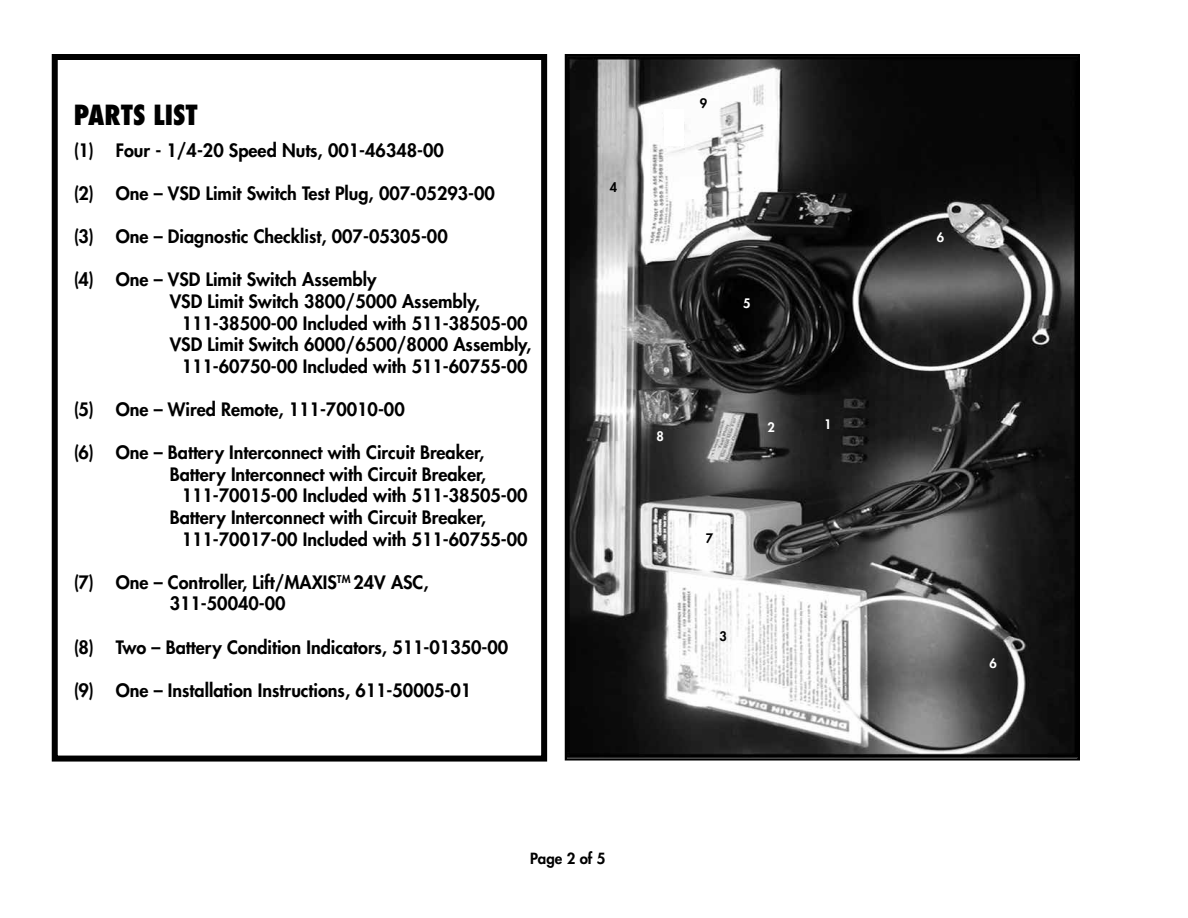
<style>
.page{position:relative;width:1188px;height:918px;background:#fff}
.page>*{position:absolute;margin:0;border:0;box-sizing:border-box;transform-origin:0 0}
.t1{font:800 condensed 27px "Futura";color:#000}
.t2{font:800 18px/21.6px "Futura Std";color:#000}
.t3{font:800 15px "Futura Std";color:#000}
.t4{font:800 12.75px "Futura Std";color:#fff}
.t5{font:800 12.75px "Futura Std";color:#000}
</style>
<div class="page">
<div style="left:52px;top:54px;width:495px;height:708px;border:6px solid #000"></div>
<img style="left:568px;top:57px;width:509px;height:700px">
<div style="left:565px;top:54px;width:515px;height:707px;border:2px solid #000"></div>
<div style="left:664px;top:110px;width:20px;height:36px;background:#fff"></div>
<h1 class="t1" style="left:74px;top:96px;width:125px">PARTS LIST</h1>
<p class="t2" style="left:74px;top:139px;width:372px">(1) Four - 1/4-20 Speed Nuts, 001-46348-00</p>
<p class="t2" style="left:74px;top:183px;width:423px">(2) One – VSD Limit Switch Test Plug, 007-05293-00</p>
<p class="t2" style="left:74px;top:226px;width:376px">(3) One – Diagnostic Checklist, 007-05305-00</p>
<p class="t2" style="left:74px;top:269px;width:304px">(4) One – VSD Limit Switch Assembly</p>
<p class="t2" style="left:170px;top:291px;width:312px">VSD Limit Switch 3800/5000 Assembly,</p>
<p class="t2" style="left:182px;top:312px;width:347px">111-38500-00 Included with 511-38505-00</p>
<p class="t2" style="left:170px;top:334px;width:363px">VSD Limit Switch 6000/6500/8000 Assembly,</p>
<p class="t2" style="left:182px;top:355px;width:347px">111-60750-00 Included with 511-60755-00</p>
<p class="t2" style="left:74px;top:399px;width:332px">(5) One – Wired Remote, 111-70010-00</p>
<p class="t2" style="left:74px;top:442px;width:412px">(6) One – Battery Interconnect with Circuit Breaker,</p>
<p class="t2" style="left:170px;top:463px;width:318px">Battery Interconnect with Circuit Breaker,</p>
<p class="t2" style="left:182px;top:485px;width:347px">111-70015-00 Included with 511-38505-00</p>
<p class="t2" style="left:170px;top:507px;width:318px">Battery Interconnect with Circuit Breaker,</p>
<p class="t2" style="left:182px;top:528px;width:347px">111-70017-00 Included with 511-60755-00</p>
<p class="t2" style="left:170px;top:571px;width:260px;text-indent:-96px">(7) One – Controller, Lift/MAXIS<sup>TM</sup> 24V ASC,<br>311-50040-00</p>
<p class="t2" style="left:74px;top:636px;width:436px">(8) Two – Battery Condition Indicators, 511-01350-00</p>
<p class="t2" style="left:74px;top:679px;width:399px">(9) One – Installation Instructions, 611-50005-01</p>
<p class="t5" style="left:610px;top:180px;width:9px">4</p>
<p class="t5" style="left:700px;top:95px;width:9px">9</p>
<p class="t4" style="left:743px;top:295px;width:9px">5</p>
<p class="t4" style="left:656px;top:428px;width:9px">8</p>
<p class="t5" style="left:706px;top:531px;width:9px">7</p>
<p class="t5" style="left:719px;top:628px;width:9px">3</p>
<p class="t4" style="left:767px;top:419px;width:9px">2</p>
<p class="t4" style="left:824px;top:416px;width:9px">1</p>
<p class="t3" style="left:530px;top:849px;width:77px">Page 2 of 5</p>
<p class="t4" style="left:937px;top:229px;width:9px">6</p>
<p class="t4" style="left:989px;top:655px;width:9px">6</p>
</div>
